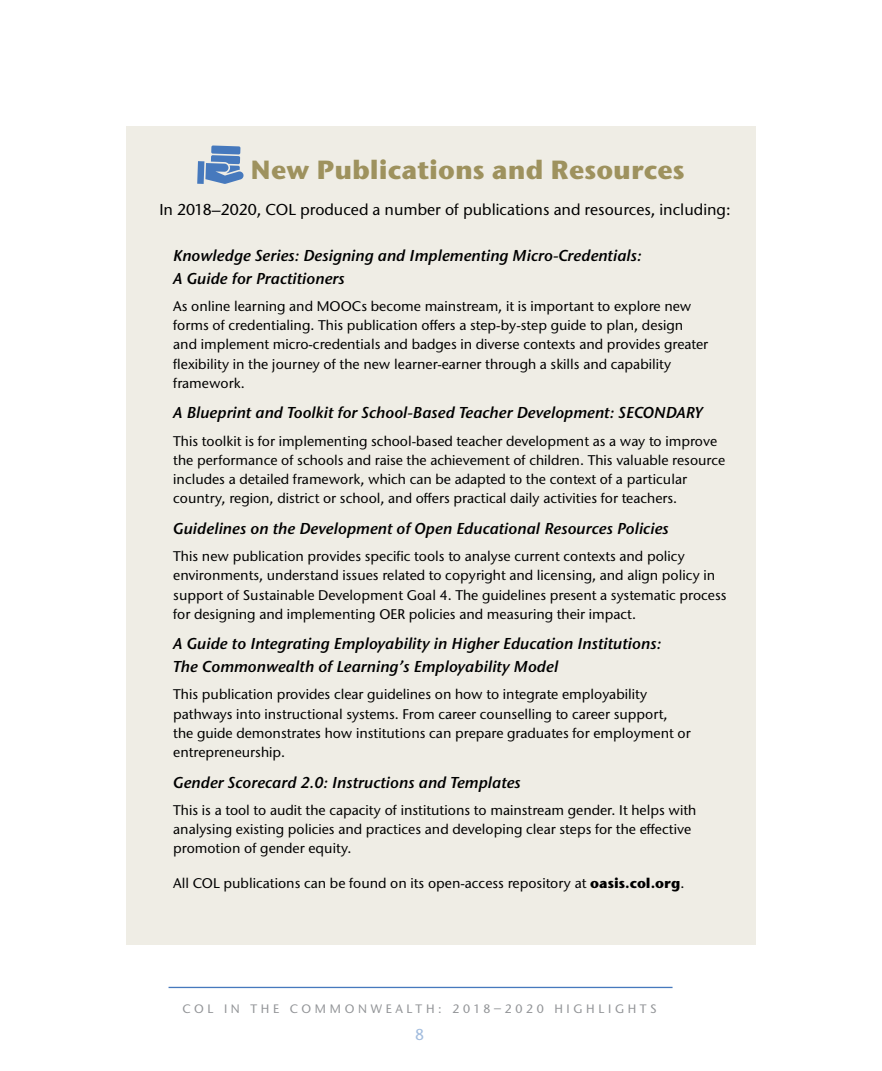
<style>
.page{position:relative;width:882px;height:1071px;background:#fff}
.page>*{position:absolute;margin:0;border:0;box-sizing:border-box;transform-origin:0 0}
.t1{font:700 26.25px "Stone Sans ITC Std";color:#9e925e}
.t2{font:italic 600 15.75px/22.8px "Stone Sans ITC Std";color:#000}
.t3{font:500 15.75px "Stone Sans ITC Std";color:#000}
.t4{font:500 15.75px "Stone Sans ITC Std";color:#a2bcde}
.t5{font:500 14px/19.2px "Stone Sans ITC Std";color:#000}
.t6{font:500 12.25px "Stone Sans ITC Std";letter-spacing:.3em;color:#939598}
.s1{font-weight:700}
</style>
<div class="page">
<hr style="left:169px;top:987px;width:504px;height:1px;background:#4679bd">
<div style="left:126px;top:126px;width:630px;height:819px;background:#efede5"></div>
<svg style="left:197px;top:145px;width:47px;height:39px"></svg>
<h1 class="t1" style="left:251px;top:152px;width:436px">New Publications and Resources</h1>
<p class="t3" style="left:159px;top:200px;width:573px">In 2018–2020, COL produced a number of publications and resources, including:</p>
<p class="t2" style="left:173px;top:244px;width:470px">Knowledge Series: Designing and Implementing Micro-Credentials:<br>A Guide for Practitioners</p>
<p class="t5" style="left:173px;top:296px;width:537px">As online learning and MOOCs become mainstream, it is important to explore new forms of credentialing. This publication offers a step-by-step guide to plan, design and implement micro-credentials and badges in diverse contexts and provides greater flexibility in the journey of the new learner-earner through a skills and capability framework.</p>
<p class="t2" style="left:173px;top:402px;width:531px">A Blueprint and Toolkit for School-Based Teacher Development: SECONDARY</p>
<p class="t5" style="left:173px;top:431px;width:554px">This toolkit is for implementing school-based teacher development as a way to improve the performance of schools and raise the achievement of children. This valuable resource includes a detailed framework, which can be adapted to the context of a particular country, region, district or school, and offers practical daily activities for teachers.</p>
<p class="t2" style="left:173px;top:517px;width:497px">Guidelines on the Development of Open Educational Resources Policies</p>
<p class="t5" style="left:173px;top:546px;width:555px">This new publication provides specific tools to analyse current contexts and policy environments, understand issues related to copyright and licensing, and align policy in support of Sustainable Development Goal 4. The guidelines present a systematic process for designing and implementing OER policies and measuring their impact.</p>
<p class="t2" style="left:173px;top:633px;width:490px">A Guide to Integrating Employability in Higher Education Institutions:<br>The Commonwealth of Learning’s Employability Model</p>
<p class="t5" style="left:173px;top:685px;width:519px">This publication provides clear guidelines on how to integrate employability pathways into instructional systems. From career counselling to career support, the guide demonstrates how institutions can prepare graduates for employment or entrepreneurship.</p>
<p class="t2" style="left:173px;top:771px;width:349px">Gender Scorecard 2.0: Instructions and Templates</p>
<p class="t5" style="left:173px;top:800px;width:525px">This is a tool to audit the capacity of institutions to mainstream gender. It helps with analysing existing policies and practices and developing clear steps for the effective promotion of gender equity.</p>
<p class="t5" style="left:173px;top:874px;width:513px">All COL publications can be found on its open-access repository at <span class="s1">oasis.col.org</span>.</p>
<p class="t6" style="left:183px;top:1001px;width:476px">COL IN THE COMMONWEALTH: 2018–2020 HIGHLIGHTS</p>
<p class="t4" style="left:415px;top:1025px;width:11px">8</p>
</div>
